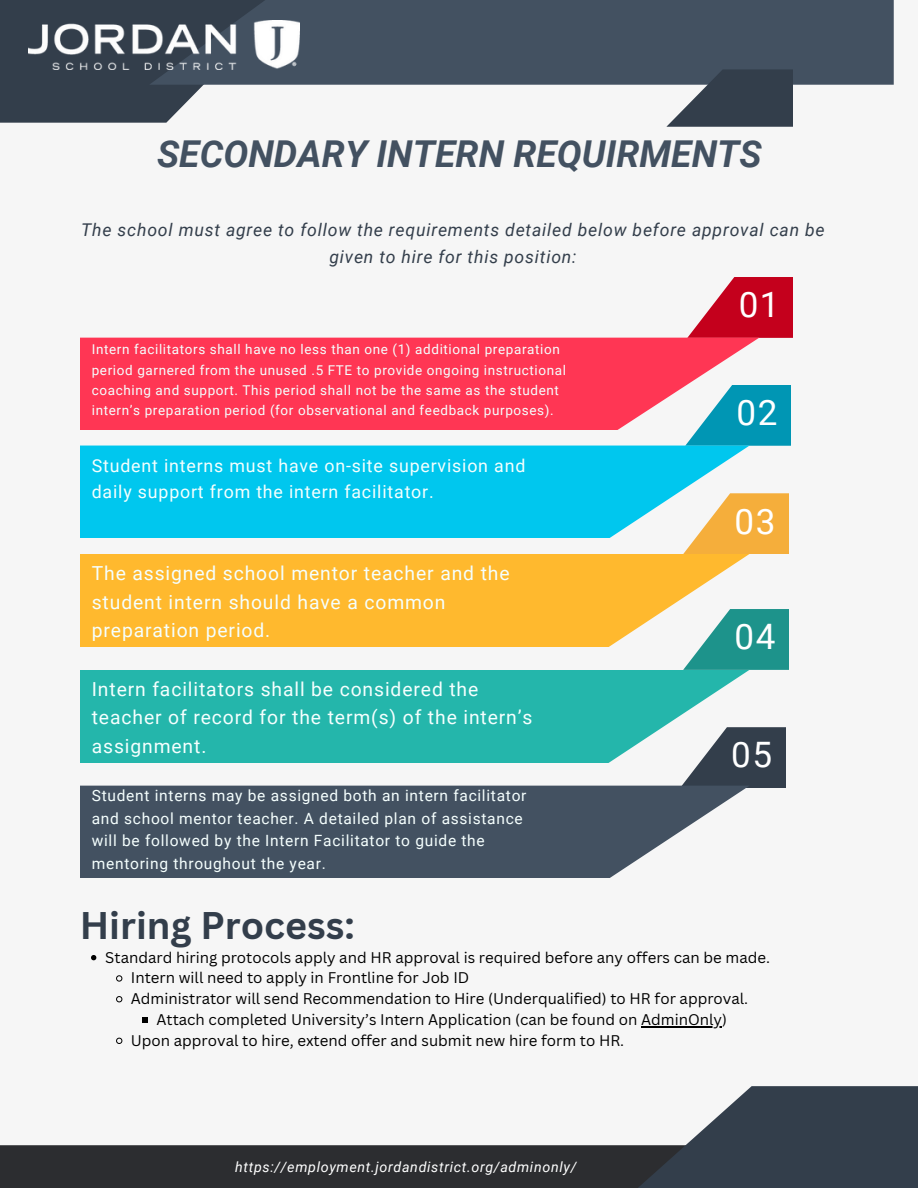
<style>
.page{position:relative;width:918px;height:1188px;background:#f6f6f6}
.page>*{position:absolute;margin:0;border:0;box-sizing:border-box;transform-origin:0 0}
.t1{font:700 37.5px "Canva Sans";color:#333e4b}
.t2{font:italic 700 37.05px "Roboto";color:#435161}
.t3{font:35.1px "Roboto";letter-spacing:.045em;color:#fff}
.t4{font:19.35px/28.2px "Roboto";letter-spacing:.045em;color:#f5fffe}
.t5{font:17.85px/25.8px "Roboto";letter-spacing:.045em;color:#f5fffe}
.t6{font:italic 17.55px/26.1px "Roboto";letter-spacing:.045em;color:#333e4b;text-align:center}
.t7{font:15.6px/22.5px "Roboto";letter-spacing:.045em;color:#f5fffe}
.t8{font:15px "Canva Sans";color:#000}
.t9{font:italic 14.25px "Roboto";letter-spacing:.045em;color:#fff}
.t10{font:13.5px/20.2px "Roboto";letter-spacing:.045em;color:#f5fffe}
</style>
<div class="page">
<svg style="left:687px;top:277px;width:106px;height:61px"></svg>
<div style="left:80px;top:338px;width:679px;height:92px;background:#ff3654"></div>
<div style="left:0;top:1145px;width:702px;height:43px;background:#2c2d30"></div>
<svg style="left:619px;top:1086px;width:299px;height:102px"></svg>
<svg style="left:685px;top:385px;width:106px;height:60px"></svg>
<div style="left:80px;top:446px;width:669px;height:92px;background:#00c7ee"></div>
<svg style="left:683px;top:493px;width:106px;height:61px"></svg>
<div style="left:80px;top:554px;width:670px;height:93px;background:#ffb92e"></div>
<svg style="left:683px;top:609px;width:106px;height:61px"></svg>
<div style="left:80px;top:670px;width:669px;height:92px;background:#24b6ab"></div>
<svg style="left:680px;top:727px;width:106px;height:61px"></svg>
<svg style="left:80px;top:786px;width:670px;height:92px;background:#556170"></svg>
<div style="left:0;top:0;width:203px;height:123px;background:#333e4b"></div>
<div style="left:150px;top:0;width:744px;height:85px;background:#435161"></div>
<svg style="left:666px;top:69px;width:127px;height:58px;background:#4c5662"></svg>
<img style="left:28px;top:21px;width:271px;height:48px">
<svg style="left:91px;top:955px;width:5px;height:5px"></svg>
<svg style="left:116px;top:975px;width:7px;height:7px"></svg>
<svg style="left:116px;top:996px;width:7px;height:7px"></svg>
<svg style="left:142px;top:1017px;width:5px;height:6px"></svg>
<hr style="left:641px;top:1026px;width:81px;height:1px;background:#000">
<svg style="left:116px;top:1037px;width:7px;height:7px"></svg>
<p class="t2" style="left:157px;top:132px;width:606px">SECONDARY INTERN REQUIRMENTS</p>
<p class="t6" style="left:81px;top:217px;width:745px">The school must agree to follow the requirements detailed below before approval can be given to hire for this position:</p>
<p class="t10" style="left:92px;top:340px;width:476px">Intern facilitators shall have no less than one (1) additional preparation period garnered from the unused .5 FTE to provide ongoing instructional coaching and support. This period shall not be the same as the student intern’s preparation period (for observational and feedback purposes).</p>
<p class="t5" style="left:92px;top:453px;width:435px">Student interns must have on-site supervision and daily support from the intern facilitator.</p>
<p class="t4" style="left:92px;top:560px;width:419px">The assigned school mentor teacher and the student intern should have a common preparation period.</p>
<p class="t4" style="left:92px;top:676px;width:442px">Intern facilitators shall be considered the teacher of record for the term(s) of the intern’s assignment.</p>
<p class="t7" style="left:92px;top:785px;width:436px">Student interns may be assigned both an intern facilitator and school mentor teacher. A detailed plan of assistance will be followed by the Intern Facilitator to guide the mentoring throughout the year.</p>
<p class="t3" style="left:739px;top:285px;width:42px">01</p>
<p class="t3" style="left:737px;top:393px;width:42px">02</p>
<p class="t3" style="left:735px;top:501px;width:42px">03</p>
<p class="t3" style="left:735px;top:617px;width:42px">04</p>
<p class="t3" style="left:731px;top:735px;width:42px">05</p>
<p class="t1" style="left:80px;top:899px;width:276px">Hiring Process:</p>
<p class="t8" style="left:105px;top:947px;width:666px">Standard hiring protocols apply and HR approval is required before any offers can be made.</p>
<p class="t8" style="left:131px;top:967px;width:340px">Intern will need to apply in Frontline for Job ID</p>
<p class="t8" style="left:131px;top:988px;width:619px">Administrator will send Recommendation to Hire (Underqualified) to HR for approval.</p>
<p class="t8" style="left:156px;top:1009px;width:572px">Attach completed University’s Intern Application (can be found on AdminOnly)</p>
<p class="t8" style="left:131px;top:1030px;width:495px">Upon approval to hire, extend offer and submit new hire form to HR.</p>
<p class="t9" style="left:235px;top:1159px;width:343px">https://employment.jordandistrict.org/adminonly/</p>
</div>
